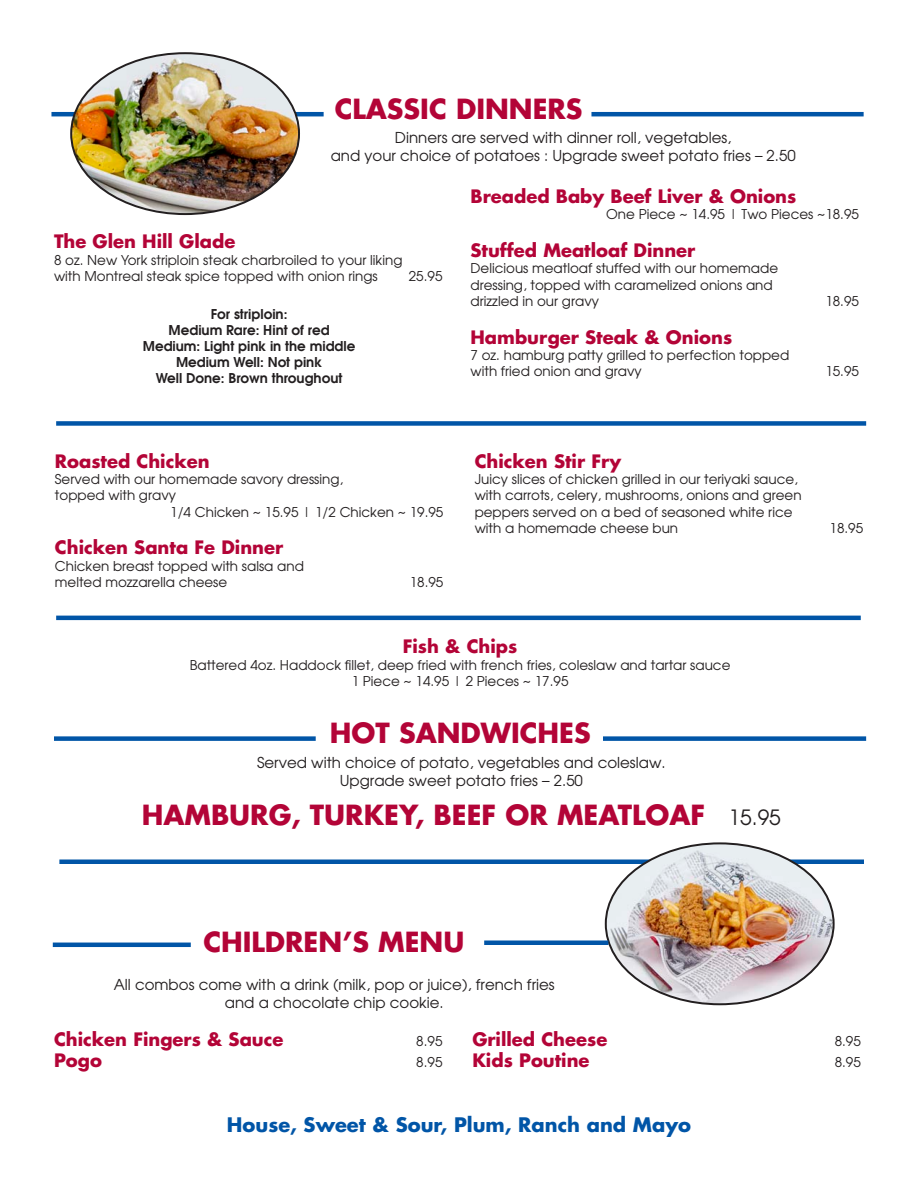
<style>
.page{position:relative;width:918px;height:1188px;background:#fff}
.page>*{position:absolute;margin:0;border:0;box-sizing:border-box;transform-origin:0 0}
.t1{font:700 27px "Futura";color:#b30437}
.t2{font:700 19.5px "Futura";color:#0155a7}
.t3{font:700 18px "Futura";color:#b30437}
.t4{font:15px/18px "Avant Garde";color:#231f20;text-align:center}
.t5{font:13.5px/16.2px "Avant Garde";color:#231f20}
.t6{font:600 13.5px/16.2px "Avant Garde";color:#231f20;text-align:center}
.s1{font-family:"Avant Garde";font-weight:400;font-size:21px;color:#231f20}
</style>
<div class="page">
<hr style="left:51px;top:112px;width:273px;height:4px;background:#0155a7">
<div style="left:54px;top:736px;width:262px;height:5px;background:#0155a7"></div>
<hr style="left:591px;top:112px;width:273px;height:4px;background:#0155a7">
<div style="left:603px;top:736px;width:263px;height:5px;background:#0155a7"></div>
<hr style="left:56px;top:616px;width:805px;height:4px;background:#0155a7">
<hr style="left:59px;top:860px;width:805px;height:4px;background:#0155a7">
<div style="left:56px;top:421px;width:810px;height:5px;background:#0155a7"></div>
<img style="left:71px;top:53px;width:227px;height:160px">
<img style="left:606px;top:844px;width:228px;height:160px">
<hr style="left:53px;top:943px;width:138px;height:4px;background:#0155a7">
<div style="left:484px;top:940px;width:124px;height:5px;background:#0155a7"></div>
<h1 class="t1" style="left:335px;top:90px;width:249px">CLASSIC DINNERS</h1>
<p class="t4" style="left:331px;top:128px;width:467px">Dinners are served with dinner roll, vegetables,<br>and your choice of potatoes : Upgrade sweet potato fries – 2.50</p>
<h3 class="t3" style="left:54px;top:229px;width:183px">The Glen Hill Glade</h3>
<p class="t5" style="left:54px;top:251px;width:350px">8 oz. New York striploin steak charbroiled to your liking with Montreal steak spice topped with onion rings</p>
<p class="t5" style="left:409px;top:268px;width:35px">25.95</p>
<p class="t6" style="left:143px;top:305px;width:214px">For striploin:<br>Medium Rare: Hint of red<br>Medium: Light pink in the middle<br>Medium Well: Not pink<br>Well Done: Brown throughout</p>
<h3 class="t3" style="left:55px;top:449px;width:156px">Roasted Chicken</h3>
<p class="t5" style="left:55px;top:471px;width:290px">Served with our homemade savory dressing,</p>
<p class="t5" style="left:55px;top:487px;width:123px">topped with gravy</p>
<p class="t5" style="left:170px;top:503px;width:275px">1/4 Chicken ~ 15.95 | 1/2 Chicken ~ 19.95</p>
<h3 class="t3" style="left:55px;top:535px;width:230px">Chicken Santa Fe Dinner</h3>
<p class="t5" style="left:55px;top:557px;width:251px">Chicken breast topped with salsa and melted mozzarella cheese</p>
<p class="t5" style="left:410px;top:574px;width:35px">18.95</p>
<h3 class="t3" style="left:471px;top:184px;width:327px">Breaded Baby Beef Liver &amp; Onions</h3>
<p class="t5" style="left:606px;top:206px;width:254px">One Piece ~ 14.95 | Two Pieces ~18.95</p>
<h3 class="t3" style="left:471px;top:238px;width:226px">Stuffed Meatloaf Dinner</h3>
<p class="t5" style="left:471px;top:260px;width:309px">Delicious meatloaf stuffed with our homemade dressing, topped with caramelized onions and drizzled in our gravy</p>
<p class="t5" style="left:825px;top:293px;width:35px">18.95</p>
<h3 class="t3" style="left:471px;top:324px;width:263px">Hamburger Steak &amp; Onions</h3>
<p class="t5" style="left:471px;top:347px;width:320px">7 oz. hamburg patty grilled to perfection topped with fried onion and gravy</p>
<p class="t5" style="left:825px;top:363px;width:35px">15.95</p>
<h3 class="t3" style="left:475px;top:449px;width:148px">Chicken Stir Fry</h3>
<p class="t5" style="left:475px;top:471px;width:328px">Juicy slices of chicken grilled in our teriyaki sauce, with carrots, celery, mushrooms, onions and green peppers served on a bed of seasoned white rice with a homemade cheese bun</p>
<p class="t5" style="left:830px;top:520px;width:35px">18.95</p>
<h3 class="t3" style="left:403px;top:634px;width:116px">Fish &amp; Chips</h3>
<p class="t5" style="left:190px;top:656px;width:542px;text-align:center">Battered 4oz. Haddock fillet, deep fried with french fries, coleslaw and tartar sauce<br>1 Piece ~ 14.95 | 2 Pieces ~ 17.95</p>
<h1 class="t1" style="left:330px;top:715px;width:262px">HOT SANDWICHES</h1>
<p class="t4" style="left:257px;top:753px;width:410px">Served with choice of potato, vegetables and coleslaw.<br>Upgrade sweet potato fries – 2.50</p>
<h1 class="t1" style="left:142px;top:796px;width:641px">HAMBURG, TURKEY, BEEF OR MEATLOAF <span class="s1">15.95</span></h1>
<h1 class="t1" style="left:203px;top:923px;width:263px">CHILDREN’S MENU</h1>
<p class="t4" style="left:114px;top:975px;width:442px">All combos come with a drink (milk, pop or juice), french fries and a chocolate chip cookie.</p>
<h3 class="t3" style="left:54px;top:1027px;width:231px">Chicken Fingers &amp; Sauce</h3>
<p class="t5" style="left:416px;top:1033px;width:28px">8.95</p>
<h3 class="t3" style="left:54px;top:1048px;width:49px">Pogo</h3>
<p class="t5" style="left:416px;top:1054px;width:28px">8.95</p>
<h3 class="t3" style="left:472px;top:1027px;width:137px">Grilled Cheese</h3>
<p class="t5" style="left:835px;top:1033px;width:28px">8.95</p>
<h3 class="t3" style="left:472px;top:1048px;width:119px">Kids Poutine</h3>
<p class="t5" style="left:835px;top:1054px;width:28px">8.95</p>
<h2 class="t2" style="left:227px;top:1111px;width:466px">House, Sweet &amp; Sour, Plum, Ranch and Mayo</h2>
</div>
